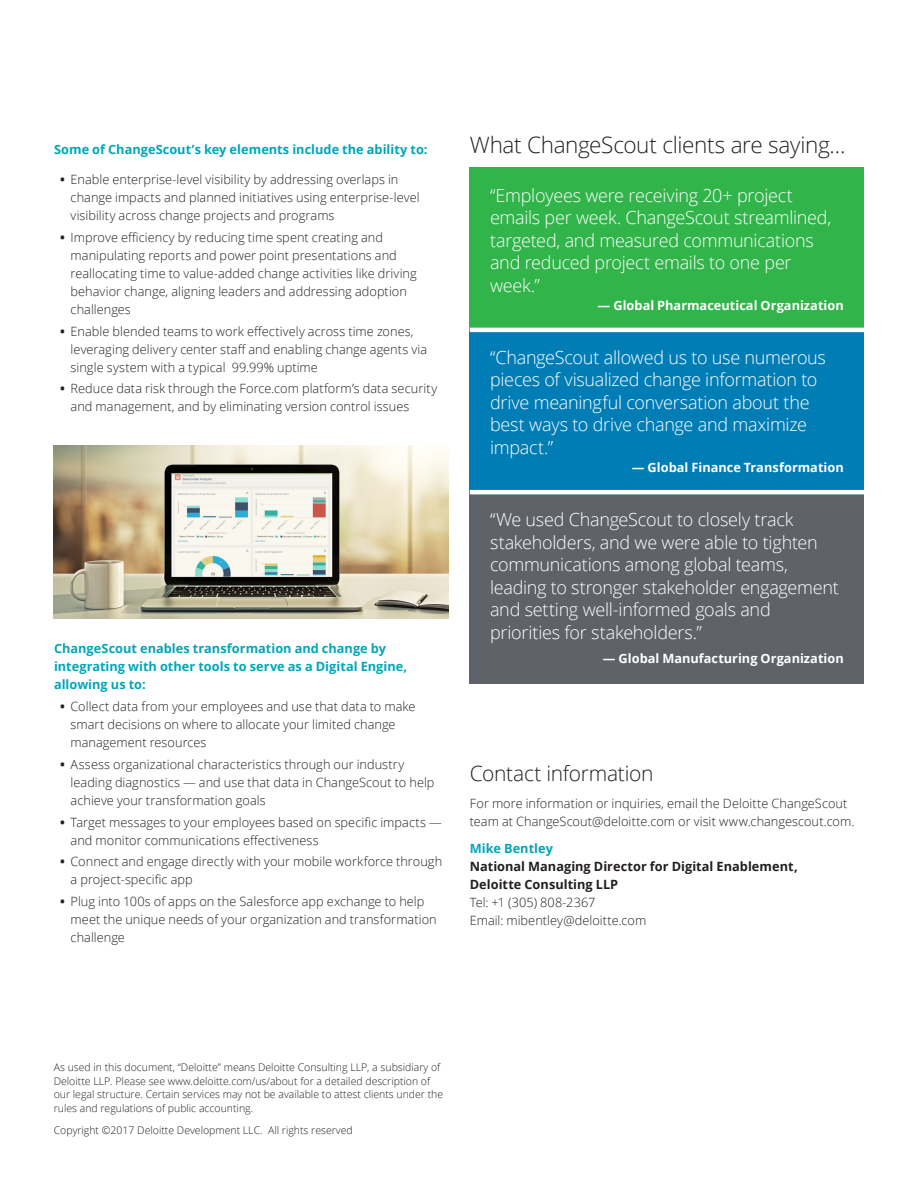
<style>
.page{position:relative;width:918px;height:1188px;background:#fff}
.page>*{position:absolute;margin:0;border:0;box-sizing:border-box;transform-origin:0 0}
.Cover_heading_light{font:300 22.5px "Open Sans";letter-spacing:-.015em;color:#231f20}
.Introduction__14_18p{font:300 21px "Open Sans";letter-spacing:-.015em;color:#231f20}
.Quote_pullout_small{font:300 18px/22.5px "Open Sans";letter-spacing:-.015em;color:#fff}
.Body_copy__8_5_12pt{font:300 12.75px/18px "Open Sans";letter-spacing:.005em;color:#231f20}
.Subhead_A__8_5_12pt{font:700 12.75px/18px "Open Sans";color:#00a6b9}
.Subhead_A__8_5_12pt-2{font:700 12.75px/18px "Open Sans";color:#231f20}
.Quote_name_company{font:700 12.75px "Open Sans";color:#fff}
.Footer_copy{font:300 10.5px/13.5px "Open Sans";color:#231f20}
.s1{font-weight:700}
.s2{color:#00a6b9}
.s3{font-weight:300}
</style>
<div class="page">
<img style="left:54px;top:446px;width:394px;height:172px">
<div style="left:470px;top:168px;width:394px;height:162px;background:#31b44a"></div>
<div style="left:470px;top:330px;width:394px;height:162px;background:#007db5"></div>
<div style="left:470px;top:492px;width:394px;height:192px;background:#5f6369"></div>
<hr style="left:470px;top:328px;width:394px;height:4px;background:#fff">
<hr style="left:470px;top:490px;width:394px;height:4px;background:#fff">
<p class="Subhead_A__8_5_12pt" style="left:54px;top:140px;width:375px">Some of ChangeScout’s key elements include the ability to:</p>
<p class="Body_copy__8_5_12pt" style="left:71px;top:170px;width:351px;text-indent:-11px"><span class="s1">•</span> Enable enterprise-level visibility by addressing overlaps in change impacts and planned initiatives using enterprise-level visibility across change projects and programs</p>
<p class="Body_copy__8_5_12pt" style="left:71px;top:228px;width:348px;text-indent:-11px"><span class="s1">•</span> Improve efficiency by reducing time spent creating and manipulating reports and power point presentations and reallocating time to value-added change activities like driving behavior change, aligning leaders and addressing adoption challenges</p>
<p class="Body_copy__8_5_12pt" style="left:71px;top:322px;width:358px;text-indent:-11px"><span class="s1">•</span> Enable blended teams to work effectively across time zones, leveraging delivery center staff and enabling change agents via single system with a typical 99.99% uptime</p>
<p class="Body_copy__8_5_12pt" style="left:71px;top:379px;width:368px;text-indent:-11px"><span class="s1">•</span> Reduce data risk through the Force.com platform’s data security and management, and by eliminating version control issues</p>
<p class="Subhead_A__8_5_12pt" style="left:54px;top:639px;width:355px">ChangeScout enables transformation and change by integrating with other tools to serve as a Digital Engine, allowing us to:</p>
<p class="Body_copy__8_5_12pt" style="left:71px;top:697px;width:346px;text-indent:-11px"><span class="s1">•</span> Collect data from your employees and use that data to make smart decisions on where to allocate your limited change management resources</p>
<p class="Body_copy__8_5_12pt" style="left:71px;top:755px;width:365px;text-indent:-11px"><span class="s1">•</span> Assess organizational characteristics through our industry leading diagnostics — and use that data in ChangeScout to help achieve your transformation goals</p>
<p class="Body_copy__8_5_12pt" style="left:71px;top:813px;width:373px;text-indent:-11px"><span class="s1">•</span> Target messages to your employees based on specific impacts — and monitor communications effectiveness</p>
<p class="Body_copy__8_5_12pt" style="left:71px;top:852px;width:373px;text-indent:-11px"><span class="s1">•</span> Connect and engage directly with your mobile workforce through a project-specific app</p>
<p class="Body_copy__8_5_12pt" style="left:71px;top:892px;width:368px;text-indent:-11px"><span class="s1">•</span> Plug into 100s of apps on the Salesforce app exchange to help meet the unique needs of your organization and transformation challenge</p>
<p class="Cover_heading_light" style="left:470px;top:130px;width:377px">What ChangeScout clients are saying…</p>
<p class="Quote_pullout_small" style="left:490px;top:183px;width:343px">“Employees were receiving 20+ project emails per week. ChangeScout streamlined, targeted, and measured communications and reduced project emails to one per week.”</p>
<p class="Quote_name_company" style="left:598px;top:296px;width:248px">— Global Pharmaceutical Organization</p>
<p class="Quote_pullout_small" style="left:490px;top:346px;width:337px">“ChangeScout allowed us to use numerous pieces of visualized change information to drive meaningful conversation about the best ways to drive change and maximize impact.”</p>
<p class="Quote_name_company" style="left:632px;top:458px;width:213px">— Global Finance Transformation</p>
<p class="Quote_pullout_small" style="left:490px;top:508px;width:350px">“We used ChangeScout to closely track stakeholders, and we were able to tighten communications among global teams, leading to stronger stakeholder engagement and setting well-informed goals and priorities for stakeholders.”</p>
<p class="Quote_name_company" style="left:603px;top:650px;width:243px">— Global Manufacturing Organization</p>
<p class="Introduction__14_18p" style="left:470px;top:759px;width:185px">Contact information</p>
<p class="Body_copy__8_5_12pt" style="left:470px;top:794px;width:386px">For more information or inquiries, email the Deloitte ChangeScout team at ChangeScout@deloitte.com or visit www.changescout.com.</p>
<p class="Subhead_A__8_5_12pt-2" style="left:470px;top:839px;width:329px"><span class="s2">Mike Bentley<br></span>National Managing Director for Digital Enablement,<br>Deloitte Consulting LLP<br><span class="s3">Tel: +1 (305) 808-2367<br>Email: mibentley@deloitte.com</span></p>
<p class="Footer_copy" style="left:54px;top:1061px;width:391px">As used in this document, “Deloitte” means Deloitte Consulting LLP, a subsidiary of Deloitte LLP. Please see www.deloitte.com/us/about for a detailed description of our legal structure. Certain services may not be available to attest clients under the rules and regulations of public accounting.</p>
<p class="Footer_copy" style="left:54px;top:1123px;width:300px">Copyright ©2017 Deloitte Development LLC. All rights reserved</p>
</div>
